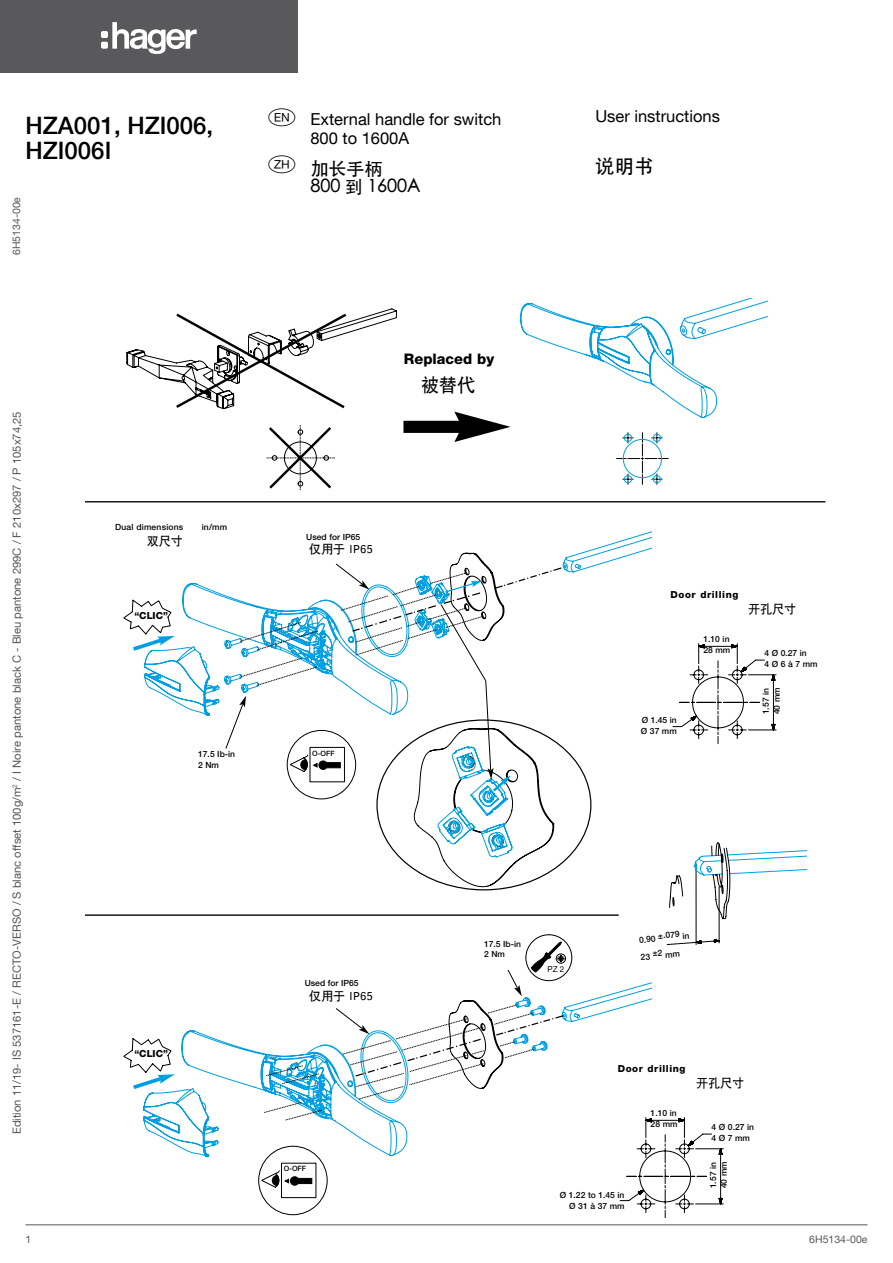
<style>
.page{position:relative;width:893px;height:1263px;background:#fff}
.page>*{position:absolute;margin:0;border:0;box-sizing:border-box;transform-origin:0 0}
.t1{font:500 24px/25.5px "Helvetica Neue LT Com";color:#000}
.t2{font:500 19.5px "ST Heiti SC";color:#000}
.t3{font:500 18px/18.8px "ST Heiti SC";color:#000}
.t4{font:18px "SIL Hei Med Jian";color:#000}
.t5{font:16.5px/18.8px "Helvetica Neue LT Com";color:#000}
.t6{font:800 14.55px "Helvetica Neue LT Com";color:#000}
.t7{font:12px "SIL Hei Med Jian";color:#000}
.t8{font:11.25px "Helvetica Neue LT Com";color:#575756}
.t9{font:10.5px "Helvetica Neue LT Com";color:#59595c}
.t10{font:800 9.75px "Helvetica Neue LT Com";letter-spacing:.06em;color:#000}
.t11{font:500 8.55px/10.9px "Helvetica Neue LT Com";color:#000}
.t12{font:500 8.55px "Helvetica Neue LT Com";letter-spacing:.025em;color:#000}
.t13{font:8.1px "Helvetica Neue LT Com";color:#000}
.t14{font:500 7.35px "Helvetica Neue LT Com";color:#000}
.s1{font-family:"Hager Langues";font-size:19.5px}
</style>
<div class="page">
<hr style="left:26px;top:1224px;width:841px;height:1px;background:#59595c">
<div style="left:0;top:0;width:298px;height:72px;background:#59595c"></div>
<svg style="left:101px;top:22px;width:96px;height:32px"></svg>
<hr style="left:85px;top:501px;width:740px;height:1px;background:#000">
<hr style="left:85px;top:914px;width:534px;height:2px;background:#000">
<svg style="left:575px;top:982px;width:77px;height:40px"></svg>
<svg style="left:144px;top:890px;width:404px;height:26px"></svg>
<svg style="left:583px;top:531px;width:69px;height:36px"></svg>
<svg style="left:266px;top:425px;width:69px;height:65px"></svg>
<div style="left:403px;top:421px;width:62px;height:12px;background:#000"></div>
<svg style="left:454px;top:412px;width:57px;height:30px"></svg>
<svg style="left:126px;top:308px;width:271px;height:102px"></svg>
<svg style="left:520px;top:298px;width:247px;height:120px"></svg>
<svg style="left:617px;top:433px;width:51px;height:51px"></svg>
<svg style="left:672px;top:643px;width:105px;height:101px"></svg>
<svg style="left:619px;top:1117px;width:105px;height:101px"></svg>
<svg style="left:123px;top:552px;width:468px;height:338px"></svg>
<svg style="left:666px;top:842px;width:140px;height:103px"></svg>
<svg style="left:123px;top:934px;width:452px;height:281px"></svg>
<h1 class="t1" style="left:26px;top:112px;width:189px">HZA001, HZI006,<br>HZI006I</h1>
<p class="t9" style="left:10px;top:255px;width:60px;rotate:-90deg">6H5134-00e</p>
<h3 class="t5" style="left:310px;top:109px;width:192px;text-indent:-42px"><span class="s1">z</span> External handle for switch<br>800 to 1600A</h3>
<h3 class="t5" style="left:595px;top:107px;width:126px">User instructions</h3>
<h3 class="t3" style="left:310px;top:158px;width:112px;text-indent:-42px"><sup>n</sup> 加长手柄<br>800 到 1600A</h3>
<h2 class="t2" style="left:595px;top:155px;width:60px">说明书</h2>
<h3 class="t8" style="left:10px;top:1134px;width:724px;rotate:-90deg">Edition 11/19- IS 537161-E / RECTO-VERSO / S blanc offset 100g/m<sup>2</sup> / I Noire pantone black C - Bleu pantone 299C / F 210x297 / P 105x74,25</h3>
<p class="t9" style="left:26px;top:1232px;width:7px">1</p>
<p class="t12" style="left:115px;top:522px;width:70px">Dual dimensions</p>
<p class="t11" style="left:202px;top:522px;width:27px">in/mm</p>
<h3 class="t7" style="left:147px;top:533px;width:37px">双尺寸</h3>
<p class="t10" style="left:134px;top:610px;width:35px">“CLIC”</p>
<p class="t11" style="left:198px;top:749px;width:38px;line-height:10.2px">17.5 Ib-in<br>2 Nm</p>
<h3 class="t6" style="left:404px;top:351px;width:92px">Replaced by</h3>
<h3 class="t4" style="left:421px;top:373px;width:55px">被替代</h3>
<p class="t11" style="left:306px;top:531px;width:55px">Used for IP65</p>
<h3 class="t7" style="left:309px;top:541px;width:65px">仅用于 IP65</h3>
<p class="t14" style="left:312px;top:749px;width:24px">O-OFF</p>
<p class="t10" style="left:671px;top:589px;width:69px">Door drilling</p>
<p class="t11" style="left:641px;top:714px;width:37px">Ø 1.45 in<br>Ø 37 mm</p>
<p class="t11" style="left:703px;top:634px;width:28px">1.10 in<br>28 mm</p>
<h3 class="t7" style="left:748px;top:601px;width:49px">开孔尺寸</h3>
<p class="t11" style="left:764px;top:647px;width:55px">4 Ø 0.27 in<br>4 Ø 6 à 7 mm</p>
<p class="t11" style="left:760px;top:714px;width:28px;rotate:-90deg">1.57 in<br>40 mm</p>
<p class="t10" style="left:134px;top:1048px;width:35px">“CLIC”</p>
<p class="t11" style="left:305px;top:977px;width:55px">Used for IP65</p>
<h3 class="t7" style="left:309px;top:988px;width:65px">仅用于 IP65</h3>
<p class="t14" style="left:284px;top:1164px;width:24px">O-OFF</p>
<p class="t11" style="left:484px;top:939px;width:38px;line-height:10.2px">17.5 Ib-in<br>2 Nm</p>
<p class="t13" style="left:547px;top:964px;width:18px">PZ 2</p>
<p class="t11" style="left:638px;top:931px;width:52px;line-height:17px;rotate:-5deg">0.90 ±.079 in<br>23 ±2 mm</p>
<p class="t10" style="left:618px;top:1063px;width:69px">Door drilling</p>
<p class="t11" style="left:560px;top:1189px;width:66px;text-align:right">Ø 1.22 to 1.45 in<br>Ø 31 à 37 mm</p>
<p class="t11" style="left:651px;top:1108px;width:28px">1.10 in<br>28 mm</p>
<h3 class="t7" style="left:696px;top:1074px;width:49px">开孔尺寸</h3>
<p class="t11" style="left:712px;top:1121px;width:44px">4 Ø 0.27 in<br>4 Ø 7 mm</p>
<p class="t11" style="left:707px;top:1188px;width:28px;rotate:-90deg">1.57 in<br>40 mm</p>
<p class="t9" style="left:809px;top:1232px;width:60px">6H5134-00e</p>
</div>
